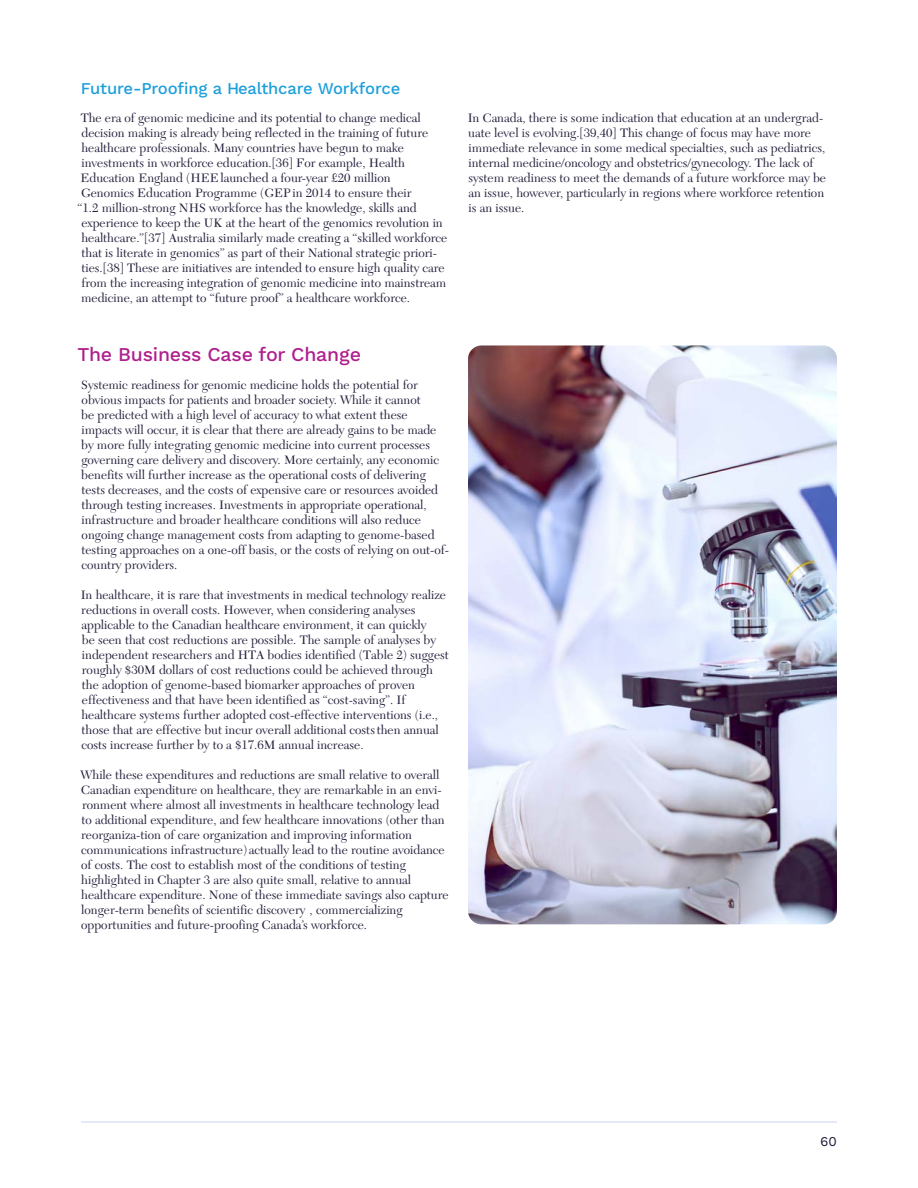
<style>
.page{position:relative;width:918px;height:1188px;background:#fff}
.page>*{position:absolute;margin:0;border:0;box-sizing:border-box;transform-origin:0 0}
.t1{font:500 19.5px "Work Sans";letter-spacing:-.01em;color:#af1f8d}
.t2{font:500 16.5px "Work Sans";letter-spacing:-.01em;color:#1d9fdb}
.t3{font:13.5px "Work Sans";color:#231f3b}
.t4{font:12.75px/15px "New Caledonia LT Std";color:#231f3b}
</style>
<div class="page">
<hr style="left:81px;top:1121px;width:756px;height:2px;background:#dae3f6">
<img style="left:468px;top:345px;width:369px;height:579px">
<p class="t2" style="left:81px;top:78px;width:321px">Future-Proofing a Healthcare Workforce</p>
<p class="t4" style="left:81px;top:111px;width:342px">The era of genomic medicine and its potential to change medical</p>
<p class="t4" style="left:82px;top:126px;width:348px">decision making is already being reflected in the training of future</p>
<p class="t4" style="left:81px;top:141px;width:324px">healthcare professionals. Many countries have begun to make</p>
<p class="t4" style="left:82px;top:156px;width:325px">investments in workforce education.[36] For example, Health</p>
<p class="t4" style="left:81px;top:171px;width:311px">Education England (HEE launched a four-year £20 million</p>
<p class="t4" style="left:81px;top:186px;width:332px">Genomics Education Programme (GEP in 2014 to ensure their</p>
<p class="t4" style="left:78px;top:201px;width:341px">“1.2 million-strong NHS workforce has the knowledge, skills and</p>
<p class="t4" style="left:81px;top:216px;width:363px">experience to keep the UK at the heart of the genomics revolution in</p>
<p class="t4" style="left:81px;top:231px;width:368px">healthcare.”[37] Australia similarly made creating a “skilled workforce</p>
<p class="t4" style="left:81px;top:246px;width:357px">that is literate in genomics” as part of their National strategic priori-</p>
<p class="t4" style="left:81px;top:261px;width:365px">ties.[38] These are initiatives are intended to ensure high quality care</p>
<p class="t4" style="left:81px;top:276px;width:366px">from the increasing integration of genomic medicine into mainstream</p>
<p class="t4" style="left:81px;top:291px;width:330px">medicine, an attempt to “future proof” a healthcare workforce.</p>
<p class="t1" style="left:78px;top:342px;width:285px">The Business Case for Change</p>
<p class="t4" style="left:81px;top:378px;width:369px">Systemic readiness for genomic medicine holds the potential for obvious impacts for patients and broader society. While it cannot<br>be predicted with a high level of accuracy to what extent these impacts will occur, it is clear that there are already gains to be made by more fully integrating genomic medicine into current processes governing care delivery and discovery. More certainly, any economic benefits will further increase as the operational costs of delivering tests decreases, and the costs of expensive care or resources avoided through testing increases. Investments in appropriate operational, infrastructure and broader healthcare conditions will also reduce ongoing change management costs from adapting to genome-based testing approaches on a one-off basis, or the costs of relying on out-of&shy;country providers.</p>
<p class="t4" style="left:81px;top:588px;width:370px">In healthcare, it is rare that investments in medical technology realize reductions in overall costs. However, when considering analyses applicable to the Canadian healthcare environment, it can quickly<br>be seen that cost reductions are possible. The sample of analyses by independent researchers and HTA bodies identified (Table 2) suggest roughly $30M dollars of cost reductions could be achieved through the adoption of genome-based biomarker approaches of proven effectiveness and that have been identified as “cost-saving”. If healthcare systems further adopted cost-effective interventions (i.e., those that are effective but incur overall additional costs then annual costs increase further by to a $17.6M annual increase.</p>
<p class="t4" style="left:80px;top:768px;width:370px">While these expenditures and reductions are small relative to overall Canadian expenditure on healthcare, they are remarkable in an envi&shy;ronment where almost all investments in healthcare technology lead to additional expenditure, and few healthcare innovations (other than reorganiza-tion of care organization and improving information communications infrastructure) actually lead to the routine avoidance of costs. The cost to establish most of the conditions of testing highlighted in Chapter 3 are also quite small, relative to annual healthcare expenditure. None of these immediate savings also capture longer-term benefits of scientific discovery , commercializing opportunities and future-proofing Canada’s workforce.</p>
<p class="t4" style="left:468px;top:111px;width:360px">In Canada, there is some indication that education at an undergrad&shy;uate level is evolving.[39,40] This change of focus may have more immediate relevance in some medical specialties, such as pediatrics, internal medicine/oncology and obstetrics/gynecology. The lack of system readiness to meet the demands of a future workforce may be an issue, however, particularly in regions where workforce retention is an issue.</p>
<p class="t3" style="left:820px;top:1133px;width:18px">60</p>
</div>
